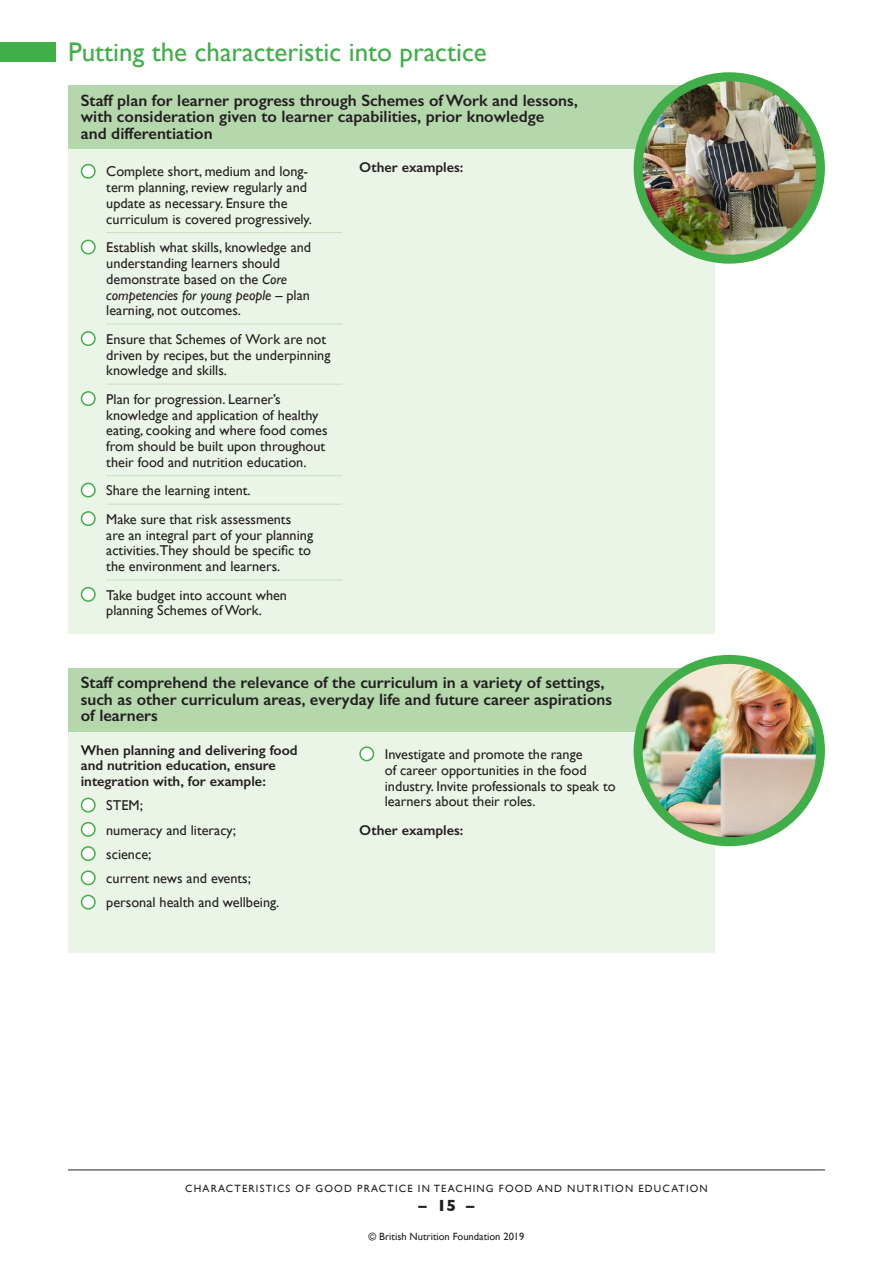
<style>
.page{position:relative;width:893px;height:1263px;background:#fff}
.page>*{position:absolute;margin:0;border:0;box-sizing:border-box;transform-origin:0 0}
.t1{font:27px "Gill Sans";color:#40ae49}
.t2{font:600 16.5px/16.5px "Gill Sans";color:#231f20}
.t3{font:700 16.5px "Gill Sans";color:#231f20}
.t4{font:14.25px/15.8px "Gill Sans";color:#231f20}
.t5{font:600 14.25px/15.8px "Gill Sans";color:#231f20}
.t6{font:10.5px "Gill Sans";letter-spacing:.11em;color:#231f20}
.t7{font:10.5px "Gill Sans";color:#231f20}
.s1{font-style:italic}
</style>
<div class="page">
<hr style="left:68px;top:1169px;width:757px;height:1px;background:#231f20">
<div style="left:0;top:43px;width:55px;height:19px;background:#40ae49"></div>
<div style="left:68px;top:149px;width:646px;height:485px;background:#eaf4e7"></div>
<hr style="left:106px;top:232px;width:236px;height:1px;background:#c7e0bf">
<hr style="left:106px;top:324px;width:236px;height:1px;background:#c7e0bf">
<hr style="left:106px;top:384px;width:236px;height:1px;background:#c7e0bf">
<hr style="left:106px;top:475px;width:236px;height:1px;background:#c7e0bf">
<hr style="left:106px;top:504px;width:236px;height:1px;background:#c7e0bf">
<hr style="left:106px;top:579px;width:236px;height:1px;background:#c7e0bf">
<div style="left:82px;top:165px;width:13px;height:13px;background:#fff;border-radius:50%"></div>
<div style="left:81px;top:164px;width:15px;height:15px;border:2px solid #40ae49;border-radius:50%"></div>
<div style="left:82px;top:240px;width:13px;height:14px;background:#fff;border-radius:50%"></div>
<div style="left:81px;top:240px;width:15px;height:14px;border:2px solid #40ae49;border-radius:50%"></div>
<div style="left:82px;top:332px;width:13px;height:13px;background:#fff;border-radius:50%"></div>
<div style="left:81px;top:331px;width:15px;height:15px;border:2px solid #40ae49;border-radius:50%"></div>
<div style="left:82px;top:392px;width:13px;height:13px;background:#fff;border-radius:50%"></div>
<div style="left:81px;top:391px;width:15px;height:15px;border:2px solid #40ae49;border-radius:50%"></div>
<div style="left:82px;top:483px;width:13px;height:14px;background:#fff;border-radius:50%"></div>
<div style="left:81px;top:483px;width:15px;height:14px;border:2px solid #40ae49;border-radius:50%"></div>
<div style="left:82px;top:512px;width:13px;height:13px;background:#fff;border-radius:50%"></div>
<div style="left:81px;top:511px;width:15px;height:15px;border:2px solid #40ae49;border-radius:50%"></div>
<div style="left:82px;top:588px;width:13px;height:13px;background:#fff;border-radius:50%"></div>
<div style="left:81px;top:587px;width:15px;height:15px;border:2px solid #40ae49;border-radius:50%"></div>
<div style="left:68px;top:85px;width:646px;height:64px;background:#b5d7ac"></div>
<img style="left:642px;top:77px;width:178px;height:182px">
<div style="left:634px;top:72px;width:191px;height:192px;border:9px solid #40ae49;border-radius:50%"></div>
<div style="left:68px;top:731px;width:646px;height:221px;background:#eaf4e7"></div>
<div style="left:82px;top:798px;width:13px;height:14px;background:#fff;border-radius:50%"></div>
<div style="left:81px;top:798px;width:15px;height:14px;border:2px solid #40ae49;border-radius:50%"></div>
<div style="left:82px;top:823px;width:13px;height:13px;background:#fff;border-radius:50%"></div>
<div style="left:81px;top:822px;width:15px;height:15px;border:2px solid #40ae49;border-radius:50%"></div>
<div style="left:82px;top:847px;width:13px;height:13px;background:#fff;border-radius:50%"></div>
<div style="left:81px;top:846px;width:15px;height:15px;border:2px solid #40ae49;border-radius:50%"></div>
<div style="left:82px;top:871px;width:13px;height:13px;background:#fff;border-radius:50%"></div>
<div style="left:81px;top:870px;width:15px;height:15px;border:2px solid #40ae49;border-radius:50%"></div>
<div style="left:82px;top:895px;width:13px;height:14px;background:#fff;border-radius:50%"></div>
<div style="left:81px;top:895px;width:15px;height:14px;border:2px solid #40ae49;border-radius:50%"></div>
<div style="left:360px;top:747px;width:13px;height:13px;background:#fff;border-radius:50%"></div>
<div style="left:359px;top:746px;width:15px;height:15px;border:2px solid #40ae49;border-radius:50%"></div>
<div style="left:68px;top:668px;width:646px;height:63px;background:#b5d7ac"></div>
<img style="left:638px;top:659px;width:182px;height:183px;border-radius:91px">
<div style="left:634px;top:655px;width:191px;height:191px;border:9px solid #40ae49;border-radius:50%"></div>
<p class="t1" style="left:68px;top:36px;width:420px">Putting the characteristic into practice</p>
<p class="t2" style="left:81px;top:92px;width:498px">Staff plan for learner progress through Schemes of Work and lessons, with consideration given to learner capabilities, prior knowledge<br>and differentiation</p>
<p class="t4" style="left:106px;top:164px;width:207px">Complete short, medium and long&shy;term planning, review regularly and update as necessary. Ensure the curriculum is covered progressively.</p>
<p class="t4" style="left:106px;top:239px;width:206px">Establish what skills, knowledge and understanding learners should demonstrate based on the <span class="s1">Core competencies for young people</span> – plan learning, not outcomes.</p>
<p class="t4" style="left:106px;top:331px;width:226px">Ensure that Schemes of Work are not driven by recipes, but the underpinning knowledge and skills.</p>
<p class="t4" style="left:106px;top:391px;width:223px">Plan for progression. Learner’s knowledge and application of healthy eating, cooking and where food comes from should be built upon throughout their food and nutrition education.</p>
<p class="t4" style="left:106px;top:482px;width:146px">Share the learning intent.</p>
<p class="t4" style="left:106px;top:511px;width:208px">Make sure that risk assessments<br>are an integral part of your planning activities.They should be specific to the environment and learners.</p>
<p class="t4" style="left:106px;top:587px;width:182px">Take budget into account when planning Schemes of Work.</p>
<p class="t5" style="left:359px;top:159px;width:106px">Other examples:</p>
<p class="t2" style="left:81px;top:674px;width:533px">Staff comprehend the relevance of the curriculum in a variety of settings, such as other curriculum areas, everyday life and future career aspirations of learners</p>
<p class="t5" style="left:81px;top:742px;width:218px">When planning and delivering food and nutrition education, ensure integration with, for example:</p>
<p class="t4" style="left:106px;top:797px;width:38px">STEM;</p>
<p class="t4" style="left:106px;top:822px;width:131px">numeracy and literacy;</p>
<p class="t4" style="left:106px;top:846px;width:47px">science;</p>
<p class="t4" style="left:106px;top:870px;width:146px">current news and events;</p>
<p class="t4" style="left:106px;top:894px;width:175px">personal health and wellbeing.</p>
<p class="t4" style="left:385px;top:746px;width:232px">Investigate and promote the range<br>of career opportunities in the food industry. Invite professionals to speak to learners about their roles.</p>
<p class="t5" style="left:359px;top:822px;width:106px">Other examples:</p>
<p class="t6" style="left:185px;top:1182px;width:524px">CHARACTERISTICS OF GOOD PRACTICE IN TEACHING FOOD AND NUTRITION EDUCATION</p>
<p class="t3" style="left:419px;top:1192px;width:57px">– 15 –</p>
<p class="t7" style="left:369px;top:1231px;width:157px">© British Nutrition Foundation 2019</p>
</div>
